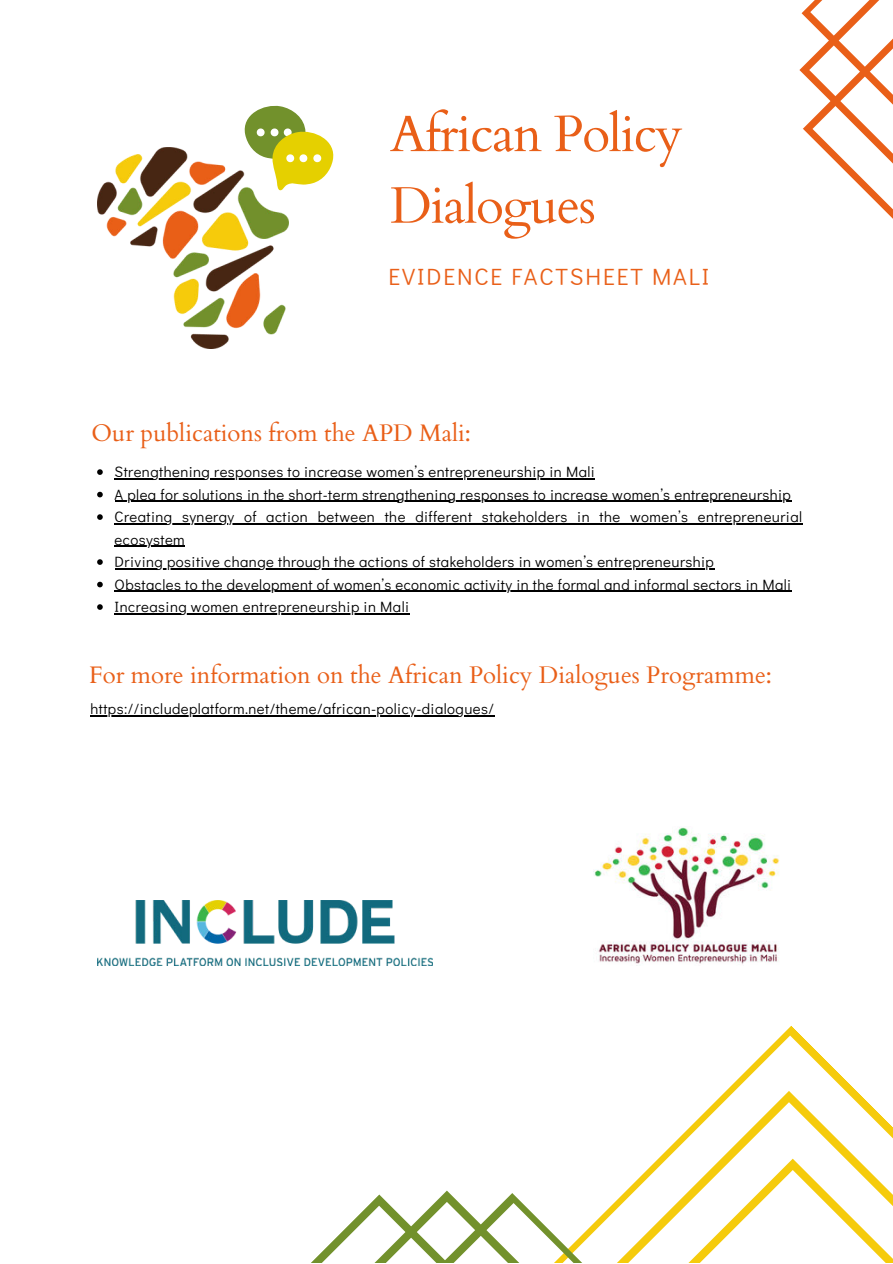
<style>
.page{position:relative;width:893px;height:1264px;background:#fff}
.page>*{position:absolute;margin:0;border:0;box-sizing:border-box;transform-origin:0 0}
.t1{font:51.15px/71.6px "Cardo";letter-spacing:-.025em;color:#e95f18}
.t2{font:23.85px "Cardo";color:#e95f18}
.t3{font:23.4px "Didact Gothic";letter-spacing:.08em;color:#e95f18}
.t4{font:14.85px/22.5px "Didact Gothic";letter-spacing:.03em;color:#000}
</style>
<div class="page">
<svg style="left:627px;top:1026px;width:265px;height:236px"></svg>
<svg style="left:799px;top:0;width:93px;height:218px"></svg>
<svg style="left:312px;top:1191px;width:554px;height:71px"></svg>
<img style="left:98px;top:147px;width:191px;height:201px">
<svg style="left:241px;top:105px;width:93px;height:86px"></svg>
<img style="left:98px;top:900px;width:335px;height:65px">
<img style="left:593px;top:827px;width:187px;height:137px">
<svg style="left:97px;top:469px;width:6px;height:6px"></svg>
<hr style="left:115px;top:478px;width:480px;height:1px;background:#000">
<svg style="left:97px;top:492px;width:6px;height:5px"></svg>
<hr style="left:115px;top:501px;width:676px;height:1px;background:#000">
<svg style="left:97px;top:514px;width:6px;height:6px"></svg>
<hr style="left:115px;top:523px;width:687px;height:1px;background:#000">
<hr style="left:115px;top:545px;width:70px;height:2px;background:#000">
<svg style="left:97px;top:559px;width:6px;height:6px"></svg>
<hr style="left:115px;top:568px;width:599px;height:1px;background:#000">
<svg style="left:97px;top:581px;width:6px;height:6px"></svg>
<hr style="left:115px;top:590px;width:676px;height:2px;background:#000">
<svg style="left:97px;top:604px;width:6px;height:6px"></svg>
<hr style="left:115px;top:613px;width:294px;height:1px;background:#000">
<hr style="left:90px;top:715px;width:404px;height:1px;background:#000">
<h1 class="t1" style="left:390px;top:95px;width:294px">African Policy<br>Dialogues</h1>
<h3 class="t3" style="left:388px;top:258px;width:322px">EVIDENCE FACTSHEET MALI</h3>
<h2 class="t2" style="left:92px;top:413px;width:381px">Our publications from the APD Mali:</h2>
<p class="t4" style="left:115px;top:459px;width:689px">Strengthening responses to increase women’s entrepreneurship in Mali<br>A plea for solutions in the short-term strengthening responses to increase women’s entrepreneurship Creating synergy of action between the different stakeholders in the women’s entrepreneurial ecosystem<br>Driving positive change through the actions of stakeholders in women’s entrepreneurship<br>Obstacles to the development of women’s economic activity in the formal and informal sectors in Mali Increasing women entrepreneurship in Mali</p>
<h2 class="t2" style="left:89px;top:656px;width:684px">For more information on the African Policy Dialogues Programme:</h2>
<p class="t4" style="left:90px;top:696px;width:405px">https://includeplatform.net/theme/african-policy-dialogues/</p>
</div>
